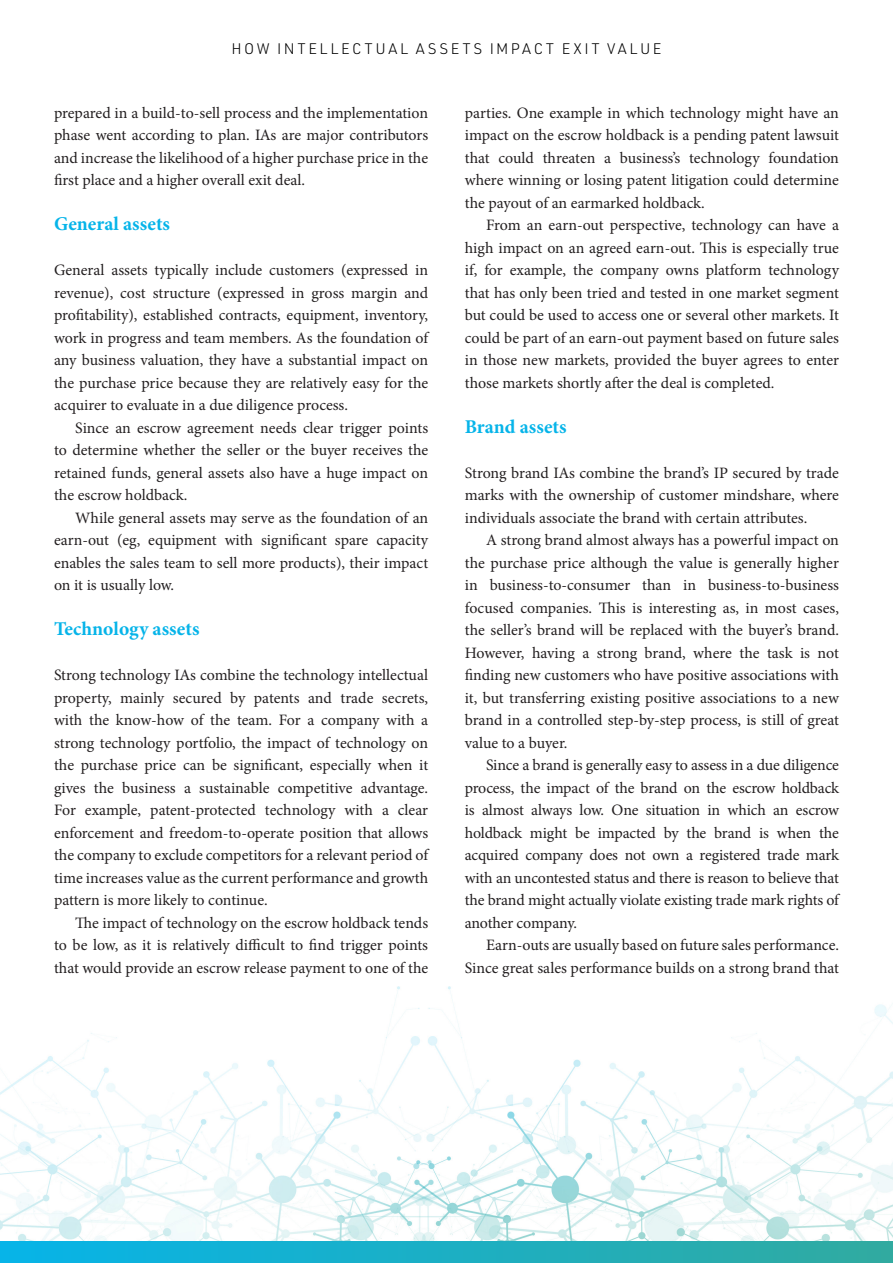
<style>
.page{position:relative;width:893px;height:1263px;background:#fff}
.page>*{position:absolute;margin:0;border:0;box-sizing:border-box;transform-origin:0 0}
.t1{font:700 19.5px "Minion Pro";color:#06b4e9}
.t2{font:15.9px/22.5px "Minion Pro";letter-spacing:-.005em;color:#231f20;text-align:justify}
.RUNNING_HEADERS{font:300 15px "URWDIN";letter-spacing:.175em;color:#000}
</style>
<div class="page">
<img style="left:0;top:986px;width:893px;height:255px">
<div style="left:0;top:1242px;width:893px;height:21px;background:linear-gradient(to right,#07b4e8,#31aaa0)"></div>
<p class="RUNNING_HEADERS" style="left:232px;top:39px;width:431px">HOW INTELLECTUAL ASSETS IMPACT EXIT VALUE</p>
<p class="t2" style="left:54px;top:102px;width:376px">prepared in a build-to-sell process and the implementation phase went according to plan. IAs are major contributors and increase the likelihood of a higher purchase price in the first place and a higher overall exit deal.</p>
<p class="t1" style="left:54px;top:210px;width:118px">General assets</p>
<p class="t2" style="left:54px;top:259px;width:376px">General assets typically include customers (expressed in revenue), cost structure (expressed in gross margin and profitability), established contracts, equipment, inventory, work in progress and team members. As the foundation of any business valuation, they have a substantial impact on the purchase price because they are relatively easy for the acquirer to evaluate in a due diligence process.</p>
<p class="t2" style="left:54px;top:417px;width:376px;text-indent:21px">Since an escrow agreement needs clear trigger points to determine whether the seller or the buyer receives the retained funds, general assets also have a huge impact on the escrow holdback.</p>
<p class="t2" style="left:54px;top:507px;width:376px;text-indent:21px">While general assets may serve as the foundation of an earn-out (eg, equipment with significant spare capacity enables the sales team to sell more products), their impact on it is usually low.</p>
<p class="t1" style="left:54px;top:615px;width:147px">Technology assets</p>
<p class="t2" style="left:54px;top:664px;width:376px">Strong technology IAs combine the technology intellectual property, mainly secured by patents and trade secrets, with the know-how of the team. For a company with a strong technology portfolio, the impact of technology on the purchase price can be significant, especially when it gives the business a sustainable competitive advantage.<br>For example, patent-protected technology with a clear enforcement and freedom-to-operate position that allows the company to exclude competitors for a relevant period of time increases value as the current performance and growth pattern is more likely to continue.</p>
<p class="t2" style="left:54px;top:912px;width:376px;text-indent:21px">The impact of technology on the escrow holdback tends to be low, as it is relatively difficult to find trigger points that would provide an escrow release payment to one of the</p>
<p class="t2" style="left:465px;top:102px;width:376px">parties. One example in which technology might have an impact on the escrow holdback is a pending patent lawsuit that could threaten a business’s technology foundation where winning or losing patent litigation could determine the payout of an earmarked holdback.</p>
<p class="t2" style="left:465px;top:214px;width:376px;text-indent:21px">From an earn-out perspective, technology can have a high impact on an agreed earn-out. This is especially true if, for example, the company owns platform technology that has only been tried and tested in one market segment but could be used to access one or several other markets. It could be part of an earn-out payment based on future sales in those new markets, provided the buyer agrees to enter those markets shortly after the deal is completed.</p>
<p class="t1" style="left:465px;top:413px;width:103px">Brand assets</p>
<p class="t2" style="left:465px;top:462px;width:376px">Strong brand IAs combine the brand’s IP secured by trade marks with the ownership of customer mindshare, where individuals associate the brand with certain attributes.</p>
<p class="t2" style="left:465px;top:529px;width:376px;text-indent:21px">A strong brand almost always has a powerful impact on the purchase price although the value is generally higher in business-to-consumer than in business-to-business focused companies. This is interesting as, in most cases, the seller’s brand will be replaced with the buyer’s brand.<br>However, having a strong brand, where the task is not finding new customers who have positive associations with it, but transferring existing positive associations to a new brand in a controlled step-by-step process, is still of great value to a buyer.</p>
<p class="t2" style="left:465px;top:754px;width:376px;text-indent:21px">Since a brand is generally easy to assess in a due diligence process, the impact of the brand on the escrow holdback is almost always low. One situation in which an escrow holdback might be impacted by the brand is when the acquired company does not own a registered trade mark with an uncontested status and there is reason to believe that the brand might actually violate existing trade mark rights of another company.</p>
<p class="t2" style="left:465px;top:934px;width:376px;text-align:right">Earn-outs are usually based on future sales performance.<br>Since great sales performance builds on a strong brand that</p>
</div>
